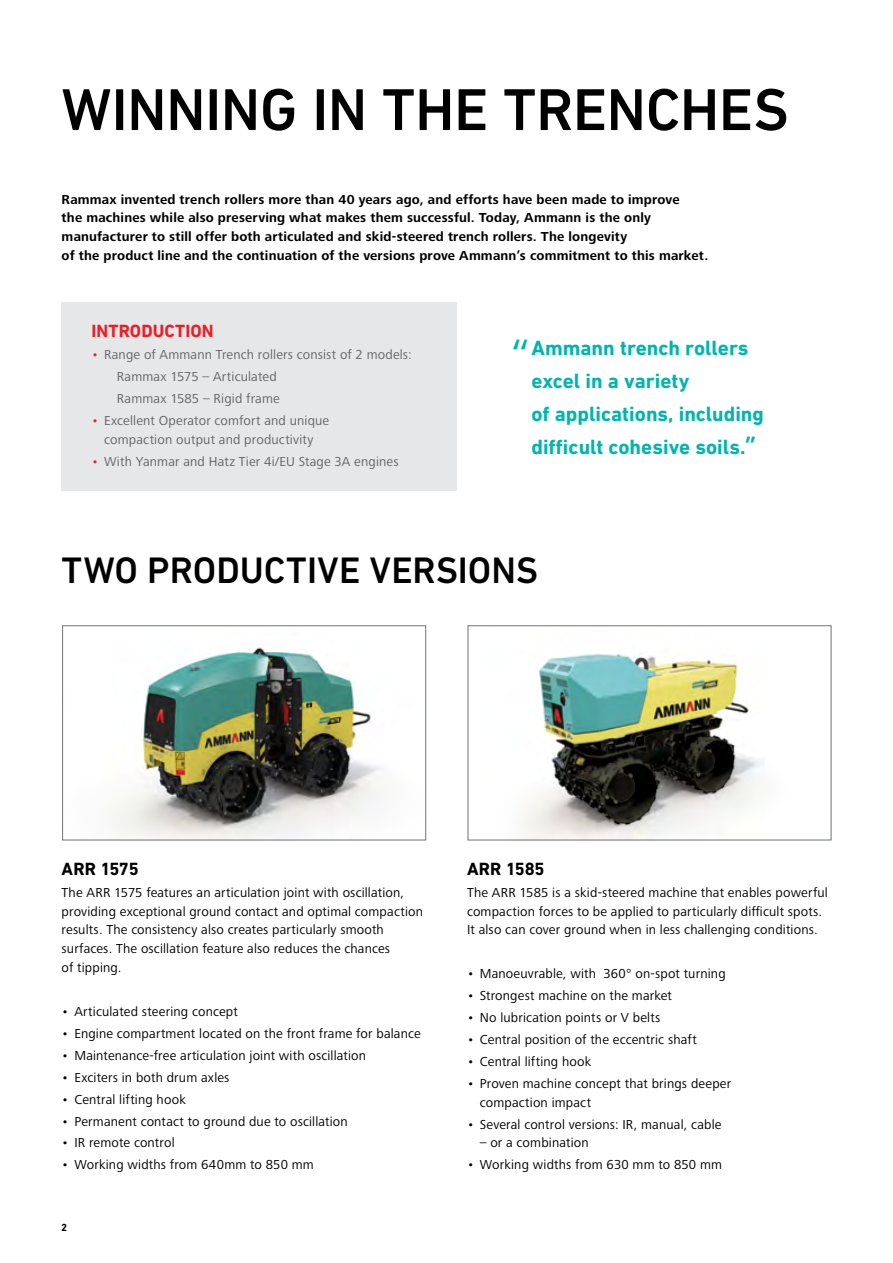
<style>
.page{position:relative;width:893px;height:1263px;background:#fff}
.page>*{position:absolute;margin:0;border:0;box-sizing:border-box;transform-origin:0 0}
.t1{font:500 60px "DIN Next LT Pro";letter-spacing:-.005em;color:#000}
.t2{font:45px "Frutiger Next LTW1 G";color:#00b5af}
.t3{font:500 37.5px "DIN Next LT Pro";color:#000}
.t4{font:700 21px/33px "DIN Next LT Pro";color:#00b5af}
.t5{font:700 18px "DIN Next LT Pro";letter-spacing:.005em;color:#000}
.t6{font:700 18px "DIN Next LT Pro";letter-spacing:.005em;color:#ed1d24}
.t7{font:13.5px/18.8px "Frutiger Next LTW1 G";letter-spacing:.015em;color:#000}
.t8{font:700 13.5px/18.8px "Frutiger Next LTW1 G";letter-spacing:.015em;color:#000}
.t9{font:13.5px/21.9px "Frutiger Next LTW1 G";letter-spacing:.015em;color:#636466}
.t10{font:700 10.5px "DIN Next LT Pro";color:#000}
.s1{color:#ed1d24}
.s2{font-family:"Frutiger Next LTW1 G";font-size:24px}
</style>
<div class="page">
<div style="left:62px;top:302px;width:395px;height:189px;background:#e6e7e8"></div>
<img style="left:524px;top:654px;width:240px;height:184px">
<div style="left:468px;top:625px;width:363px;height:215px;border:1px solid #707575"></div>
<img style="left:114px;top:647px;width:268px;height:191px">
<div style="left:62px;top:625px;width:364px;height:215px;border:1px solid #707575"></div>
<h1 class="t1" style="left:62px;top:75px;width:729px">WINNING IN THE TRENCHES</h1>
<p class="t8" style="left:62px;top:190px;width:648px">Rammax invented trench rollers more than 40 years ago, and efforts have been made to improve<br>the machines while also preserving what makes them successful. Today, Ammann is the only manufacturer to still offer both articulated and skid-steered trench rollers. The longevity<br>of the product line and the continuation of the versions prove Ammann’s commitment to this market.</p>
<h3 class="t6" style="left:91px;top:320px;width:124px">INTRODUCTION</h3>
<p class="t9" style="left:117px;top:344px;width:296px;text-indent:-26px"><span class="s1">•</span> Range of Ammann Trench rollers consist of 2 models:<br>Rammax 1575 – Articulated<br>Rammax 1585 – Rigid frame</p>
<p class="t9" style="left:91px;top:411px;width:239px;line-height:18.8px;text-align:center"><span class="s1">•</span> Excellent Operator comfort and unique compaction output and productivity</p>
<p class="t9" style="left:91px;top:451px;width:309px"><span class="s1">•</span> With Yanmar and Hatz Tier 4i/EU Stage 3A engines</p>
<h2 class="t2" style="left:511px;top:331px;width:21px">“</h2>
<h3 class="t4" style="left:531px;top:331px;width:234px">Ammann trench rollers excel in a variety<br>of applications, including difficult cohesive soils.<span class="s2">”</span></h3>
<h3 class="t3" style="left:62px;top:548px;width:478px">TWO PRODUCTIVE VERSIONS</h3>
<h3 class="t5" style="left:62px;top:858px;width:79px">ARR 1575</h3>
<p class="t7" style="left:62px;top:883px;width:363px">The ARR 1575 features an articulation joint with oscillation, providing exceptional ground contact and optimal compaction results. The consistency also creates particularly smooth surfaces. The oscillation feature also reduces the chances<br>of tipping.</p>
<p class="t7" style="left:62px;top:1002px;width:178px">• Articulated steering concept</p>
<p class="t7" style="left:62px;top:1024px;width:361px">• Engine compartment located on the front frame for balance</p>
<p class="t7" style="left:62px;top:1046px;width:306px">• Maintenance-free articulation joint with oscillation</p>
<p class="t7" style="left:62px;top:1068px;width:169px">• Exciters in both drum axles</p>
<p class="t7" style="left:62px;top:1090px;width:126px">• Central lifting hook</p>
<p class="t7" style="left:62px;top:1112px;width:288px">• Permanent contact to ground due to oscillation</p>
<p class="t7" style="left:62px;top:1134px;width:114px">• IR remote control</p>
<p class="t7" style="left:62px;top:1156px;width:254px">• Working widths from 640mm to 850 mm</p>
<p class="t10" style="left:62px;top:1221px;width:7px">2</p>
<h3 class="t5" style="left:467px;top:858px;width:79px">ARR 1585</h3>
<p class="t7" style="left:467px;top:883px;width:362px">The ARR 1585 is a skid-steered machine that enables powerful compaction forces to be applied to particularly difficult spots.<br>It also can cover ground when in less challenging conditions.</p>
<p class="t7" style="left:467px;top:965px;width:260px">• Manoeuvrable, with 360° on-spot turning</p>
<p class="t7" style="left:467px;top:987px;width:206px">• Strongest machine on the market</p>
<p class="t7" style="left:467px;top:1009px;width:195px">• No lubrication points or V belts</p>
<p class="t7" style="left:467px;top:1031px;width:231px">• Central position of the eccentric shaft</p>
<p class="t7" style="left:467px;top:1053px;width:126px">• Central lifting hook</p>
<p class="t7" style="left:480px;top:1074px;width:253px;text-indent:-13px">• Proven machine concept that brings deeper compaction impact</p>
<p class="t7" style="left:467px;top:1115px;width:256px">• Several control versions: IR, manual, cable</p>
<p class="t7" style="left:480px;top:1134px;width:110px">– or a combination</p>
<p class="t7" style="left:467px;top:1156px;width:257px">• Working widths from 630 mm to 850 mm</p>
</div>
